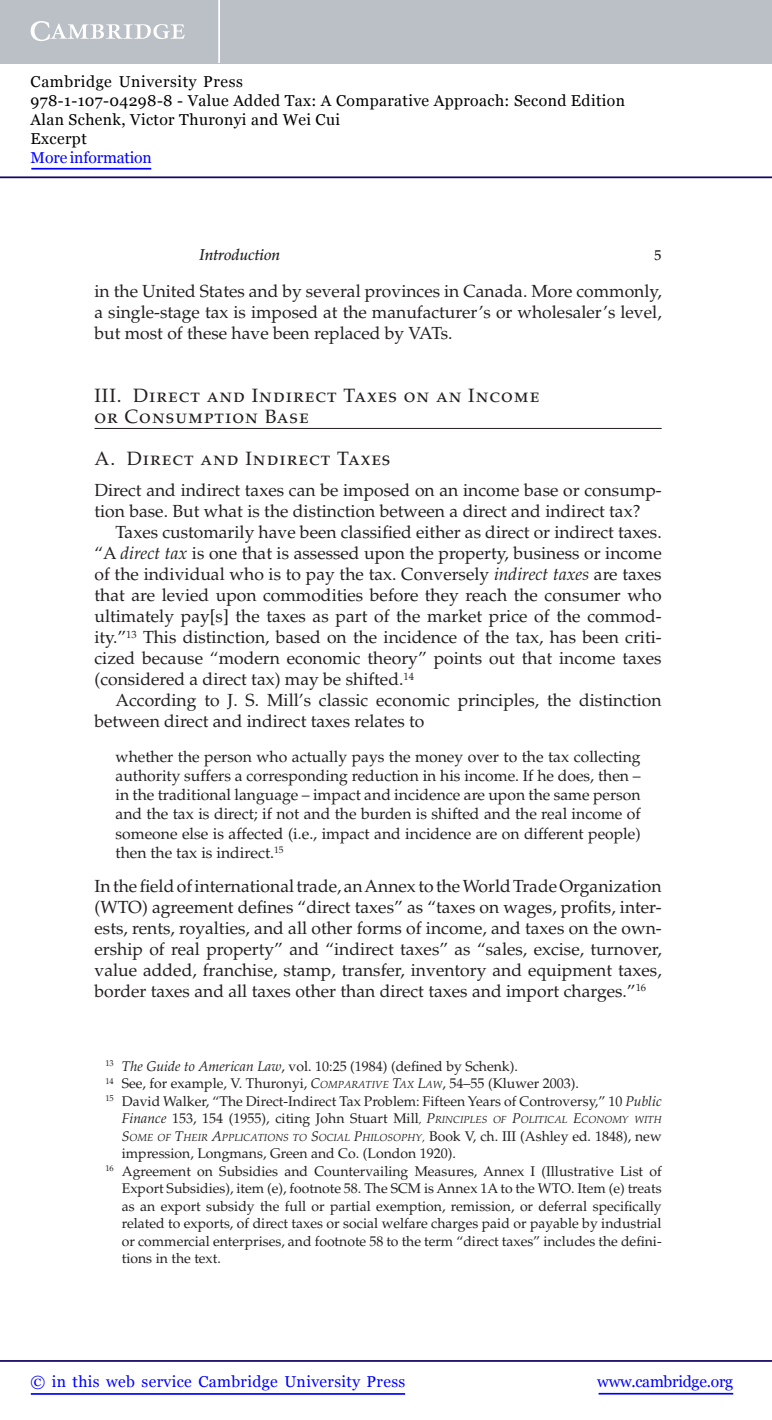
<style>
.page{position:relative;width:772px;height:1420px;background:#fff}
.page>*{position:absolute;margin:0;border:0;box-sizing:border-box;transform-origin:0 0}
.t1{font:19.25px/21px "Palatino LT Std";letter-spacing:.05em;color:#231f20}
.t2{font:17.5px/21px "Palatino LT Std";color:#231f20;text-align:justify}
.t3{font:15.75px/19.2px "Palatino LT Std";color:#231f20;text-align:justify}
.t4{font:15.75px/18.9px "Georgia";letter-spacing:.025em;color:#000}
.t5{font:15.75px "Georgia";letter-spacing:.025em;color:#00f}
.t6{font:15.75px "Georgia";letter-spacing:-.015em;color:#00f}
.t7{font:15.75px "Georgia";letter-spacing:-.01em;color:#00f}
.t8{font:italic 500 15.75px "Palatino LT Std";color:#231f20}
.t9{font:500 14.35px "Palatino LT Std";color:#231f20}
.t10{font:14px "Palatino LT Std";color:#231f20}
.t11{font:14px "Palatino LT Std";letter-spacing:.055em;color:#231f20}
.t12{font:italic 10.15px "Palatino LT Std";color:#231f20}
.s1{font-style:italic}
.s2{font-style:italic;font-size:10.15px}
.s3{font-size:10.15px}
.s4{font-size:14px}
.s5{font-style:normal}
.s6{font-style:normal;font-size:14px}
</style>
<div class="page">
<hr style="left:94px;top:428px;width:568px;height:1px;background:#231f20">
<hr style="left:598px;top:1392px;width:135px;height:2px;background:#00f">
<hr style="left:0;top:1359px;width:772px;height:2px;background:#150666">
<hr style="left:31px;top:1392px;width:374px;height:2px;background:#00f">
<div style="left:0;top:0;width:772px;height:63px;background:#bac0c6"></div>
<svg style="left:31px;top:21px;width:154px;height:20px"></svg>
<hr style="left:218px;top:0;width:2px;height:63px;background:#fff">
<hr style="left:0;top:176px;width:772px;height:2px;background:#150666">
<hr style="left:31px;top:168px;width:120px;height:1px;background:#00f">
<p class="t4" style="left:31px;top:73px;width:596px">Cambridge University Press<br>978-1-107-04298-8 - Value Added Tax: A Comparative Approach: Second Edition Alan Schenk, Victor Thuronyi and Wei Cui<br>Excerpt</p>
<p class="t7" style="left:31px;top:148px;width:123px">More information</p>
<p class="t8" style="left:200px;top:248px;width:82px">Introduction</p>
<p class="t9" style="left:654px;top:250px;width:9px">5</p>
<p class="t2" style="left:94px;top:282px;width:569px">in the United States and by several provinces in Canada. More commonly, a single-stage tax is imposed at the manufacturer’s or wholesaler’s level, but most of these have been replaced by VATs.</p>
<p class="t1" style="left:94px;top:387px;width:446px">III. Direct and Indirect Taxes on an Income or Consumption Base</p>
<p class="t1" style="left:94px;top:450px;width:297px">A. Direct and Indirect Taxes</p>
<p class="t2" style="left:94px;top:482px;width:569px">Direct and indirect taxes can be imposed on an income base or consump&shy;tion base. But what is the distinction between a direct and indirect tax?</p>
<p class="t2" style="left:94px;top:524px;width:569px;text-indent:21px">Taxes customarily have been classified either as direct or indirect taxes. “A <span class="s1">direct tax</span> is one that is assessed upon the property, business or income of the individual who is to pay the tax. Conversely <span class="s1">indirect taxes</span> are taxes that are levied upon commodities before they reach the consumer who ultimately pay[s] the taxes as part of the market price of the commod&shy;ity.” <sup>13</sup> This distinction, based on the incidence of the tax, has been criti&shy;cized because “modern economic theory” points out that income taxes (considered a direct tax) may be shifted. <sup>14</sup></p>
<p class="t2" style="left:94px;top:692px;width:569px;text-indent:21px">According to J. S. Mill’s classic economic principles, the distinction between direct and indirect taxes relates to</p>
<p class="t3" style="left:116px;top:748px;width:527px">whether the person who actually pays the money over to the tax collecting authority suffers a corresponding reduction in his income. If he does, then – in the traditional language – impact and incidence are upon the same person and the tax is direct; if not and the burden is shifted and the real income of someone else is affected (i.e., impact and incidence are on different people) then the tax is indirect. <sup>15</sup></p>
<p class="t2" style="left:94px;top:877px;width:569px">In the field of international trade, an Annex to the World Trade Organization (WTO) agreement defines “direct taxes” as “taxes on wages, profits, inter&shy;ests, rents, royalties, and all other forms of income, and taxes on the own&shy;ership of real property” and “indirect taxes” as “sales, excise, turnover, value added, franchise, stamp, transfer, inventory and equipment taxes, border taxes and all taxes other than direct taxes and import charges.” <sup>16</sup></p>
<p class="t10" style="left:105px;top:1060px;width:414px"><sup>13</sup> <span class="s1">The Guide to American Law</span> , vol. 10:25 (1984) (defined by Schenk).</p>
<p class="t10" style="left:105px;top:1078px;width:475px"><sup>14</sup> See, for example, V. Thuronyi , <span class="s1">C</span><span class="s2">OMPARATIVE</span> <span class="s1">T</span><span class="s2">AX</span> <span class="s1">L</span><span class="s2">AW</span> , 54 –55 ( Kluwer 2003 ) .</p>
<p class="t10" style="left:105px;top:1095px;width:558px"><sup>15</sup> David Walker , “ The Direct-Indirect Tax Problem: Fifteen Years of Controversy ,” 10 <span class="s1">Public</span></p>
<p class="t10" style="left:122px;top:1113px;width:541px"><span class="s1">Finance</span> 153 , 154 ( 1955 ) , citing John Stuart Mill <span class="s3">,</span> <span class="s1">P</span><span class="s2">RINCIPLES OF</span> <span class="s1">P</span><span class="s2">OLITICAL</span> <span class="s1">E</span><span class="s2">CONOMY WITH</span></p>
<p class="t12" style="left:122px;top:1133px;width:540px"><span class="s4">S</span>OME OF <span class="s4">T</span>HEIR <span class="s4">A</span>PPLICATIONS TO <span class="s4">S</span>OCIAL <span class="s4">P</span>HILOSOPHY <span class="s5">,</span> <span class="s6">Book V, ch. III (Ashley ed. 1848), new</span></p>
<p class="t10" style="left:122px;top:1148px;width:335px">impression, Longmans, Green and Co. (London 1920).</p>
<p class="t10" style="left:105px;top:1165px;width:558px"><sup>16</sup> Agreement on Subsidies and Countervailing Measures, Annex I (Illustrative List of</p>
<p class="t10" style="left:122px;top:1183px;width:541px">Export Subsidies), item (e), footnote 58. The SCM is Annex 1A to the WTO. Item (e) treats</p>
<p class="t11" style="left:122px;top:1200px;width:541px">as an export subsidy the full or partial exemption, remission, or deferral specifically</p>
<p class="t11" style="left:122px;top:1218px;width:541px">related to exports, of direct taxes or social welfare charges paid or payable by industrial</p>
<p class="t10" style="left:122px;top:1235px;width:541px">or commercial enterprises, and footnote 58 to the term “direct taxes” includes the defini-</p>
<p class="t10" style="left:122px;top:1253px;width:101px">tions in the text.</p>
<p class="t5" style="left:31px;top:1371px;width:376px">© in this web service Cambridge University Press</p>
<p class="t6" style="left:597px;top:1371px;width:137px">www.cambridge.org</p>
</div>
